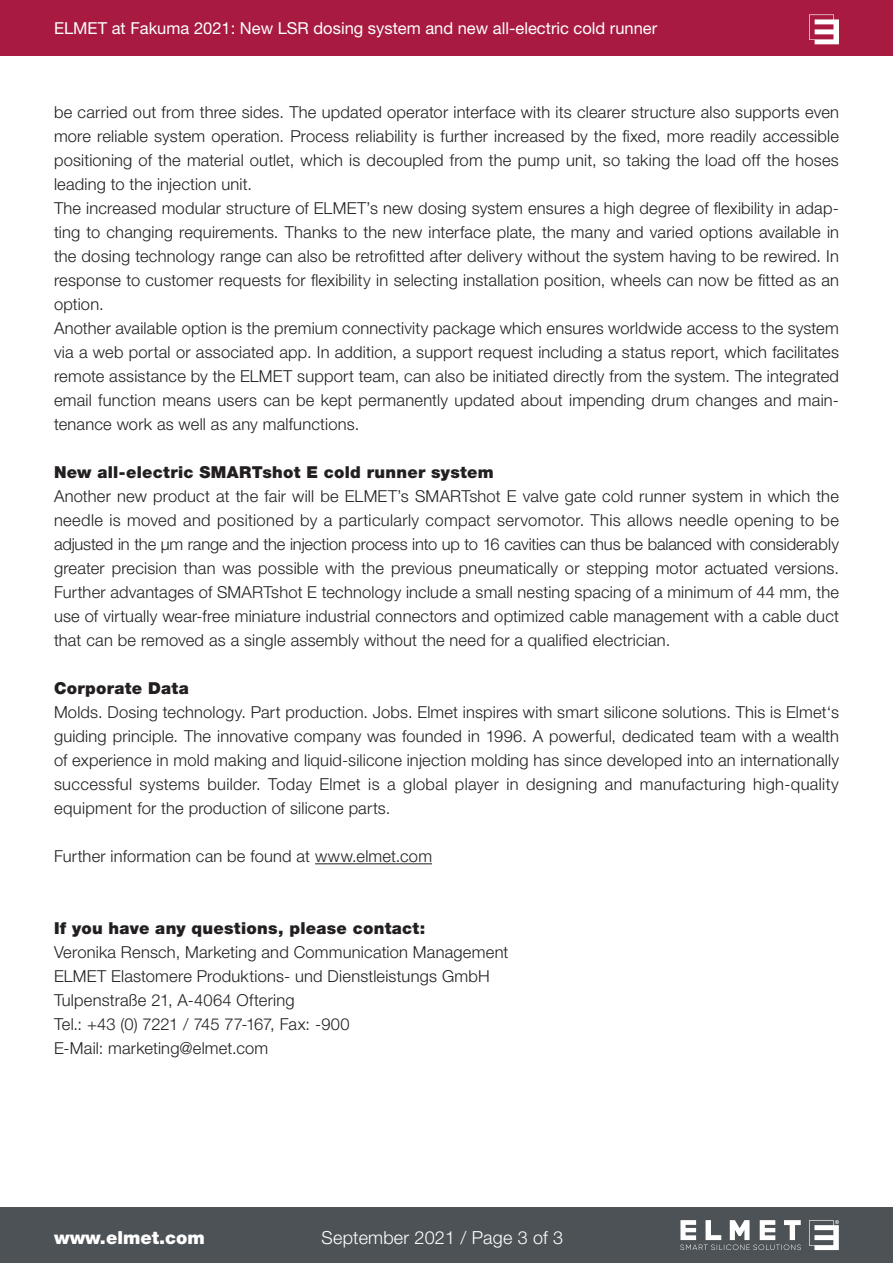
<style>
.page{position:relative;width:893px;height:1263px;background:#fff}
.page>*{position:absolute;margin:0;border:0;box-sizing:border-box;transform-origin:0 0}
.t1{font:22.5px "Helvetica Neue LT Std";color:#fff}
.t2{font:300 18px "Helvetica Neue LT Std";letter-spacing:.01em;color:#fff}
.t3{font:900 18px "Helvetica Neue LT Std";color:#fff}
.t4{font:300 16.5px/24px "Helvetica Neue LT Std";letter-spacing:.01em;color:#231f20}
.t5{font:900 16.5px "Helvetica Neue LT Std";letter-spacing:.015em;color:#231f20}
.t6{font:16.5px "Helvetica Neue LT Std";color:#fff}
.t7{font:300 13.5px "Helvetica Neue LT Std";color:#fff}
</style>
<div class="page">
<div style="left:0;top:1207px;width:893px;height:56px;background:#4c5256"></div>
<div style="left:0;top:0;width:893px;height:55px;background:#a81a3f"></div>
<svg style="left:809px;top:1220px;width:30px;height:30px"></svg>
<svg style="left:680px;top:1220px;width:121px;height:30px"></svg>
<svg style="left:809px;top:14px;width:30px;height:30px"></svg>
<hr style="left:315px;top:863px;width:117px;height:1px;background:#231f20">
<p class="t6" style="left:54px;top:18px;width:605px">ELMET at Fakuma 2021: New LSR dosing system and new all-electric cold runner</p>
<h1 class="t1" style="left:144px;top:19px;width:138px">Fakuma 2018</h1>
<p class="t7" style="left:357px;top:24px;width:321px">OPC-UA Anbindung jetzt für die TOP 5000 P verfügbar</p>
<p class="t4" style="left:54px;top:100px;width:787px">be carried out from three sides. The updated operator interface with its clearer structure also supports even more reliable system operation. Process reliability is further increased by the fixed, more readily accessible positioning of the material outlet, which is decoupled from the pump unit, so taking the load off the hoses leading to the injection unit.<br>The increased modular structure of ELMET’s new dosing system ensures a high degree of flexibility in adap&shy;ting to changing requirements. Thanks to the new interface plate, the many and varied options available in the dosing technology range can also be retrofitted after delivery without the system having to be rewired. In response to customer requests for flexibility in selecting installation position, wheels can now be fitted as an option.<br>Another available option is the premium connectivity package which ensures worldwide access to the system via a web portal or associated app. In addition, a support request including a status report, which facilitates remote assistance by the ELMET support team, can also be initiated directly from the system. The integrated email function means users can be kept permanently updated about impending drum changes and main&shy;tenance work as well as any malfunctions.</p>
<p class="t5" style="left:54px;top:462px;width:441px">New all-electric SMARTshot E cold runner system</p>
<p class="t4" style="left:54px;top:484px;width:786px;text-align:justify">Another new product at the fair will be ELMET’s SMARTshot E valve gate cold runner system in which the needle is moved and positioned by a particularly compact servomotor. This allows needle opening to be adjusted in the µm range and the injection process into up to 16 cavities can thus be balanced with considerably greater precision than was possible with the previous pneumatically or stepping motor actuated versions.<br>Further advantages of SMARTshot E technology include a small nesting spacing of a minimum of 44 mm, the use of virtually wear-free miniature industrial connectors and optimized cable management with a cable duct that can be removed as a single assembly without the need for a qualified electrician.</p>
<p class="t5" style="left:54px;top:679px;width:136px">Corporate Data</p>
<p class="t4" style="left:54px;top:700px;width:786px;text-align:justify">Molds. Dosing technology. Part production. Jobs. Elmet inspires with smart silicone solutions. This is Elmet‘s guiding principle. The innovative company was founded in 1996. A powerful, dedicated team with a wealth of experience in mold making and liquid-silicone injection molding has since developed into an internationally successful systems builder. Today Elmet is a global player in designing and manufacturing high-quality equipment for the production of silicone parts.</p>
<p class="t4" style="left:54px;top:844px;width:380px">Further information can be found at www.elmet.com</p>
<p class="t5" style="left:54px;top:919px;width:373px">If you have any questions, please contact:</p>
<p class="t4" style="left:54px;top:940px;width:456px">Veronika Rensch, Marketing and Communication Management ELMET Elastomere Produktions- und Dienstleistungs GmbH Tulpenstraße 21, A-4064 Oftering<br>Tel.: +43 (0) 7221 / 745 77-167, Fax: -900<br>E-Mail: marketing@elmet.com</p>
<p class="t3" style="left:54px;top:1226px;width:152px">www.elmet.com</p>
<p class="t2" style="left:322px;top:1226px;width:243px">September 2021 / Page 3 of 3</p>
</div>
